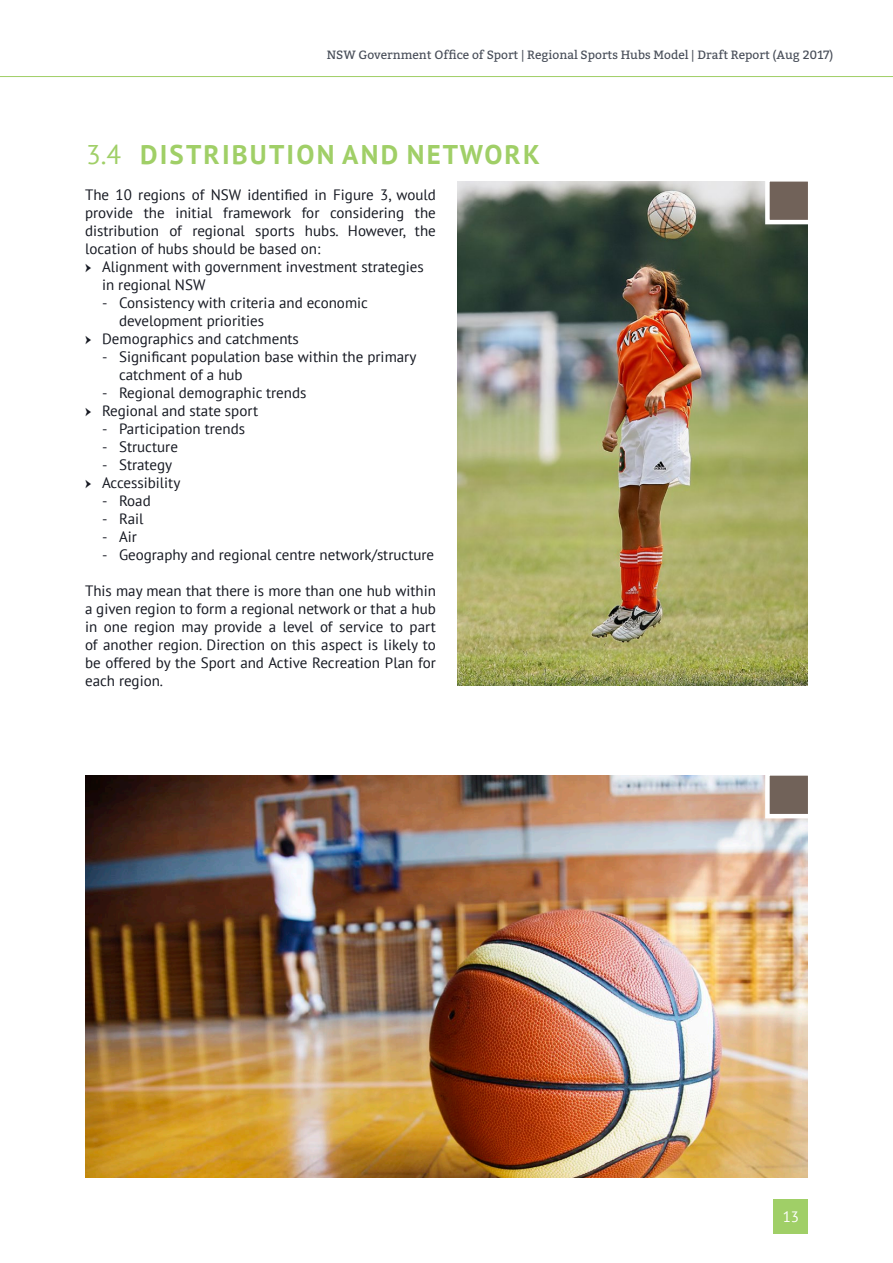
<style>
.page{position:relative;width:893px;height:1263px;background:#fff}
.page>*{position:absolute;margin:0;border:0;box-sizing:border-box;transform-origin:0 0}
.t1{font:700 27px "PT Sans";letter-spacing:.08em;color:#a0cf67}
.t2{font:15px/18px "PT Sans";color:#151821}
.t3{font:15px "PT Sans";color:#fff}
.t4{font:12px "Bitter";color:#474d58}
.s1{font-weight:400}
.s2{font-family:"Minion Pro"}
</style>
<div class="page">
<hr style="left:0;top:76px;width:893px;height:1px;background:#a0cf67">
<div style="left:774px;top:1199px;width:34px;height:34px;background:#a0cf67"></div>
<img style="left:85px;top:776px;width:723px;height:402px">
<img style="left:457px;top:182px;width:351px;height:504px">
<svg style="left:763px;top:775px;width:45px;height:46px"></svg>
<svg style="left:763px;top:181px;width:45px;height:46px;background:#8a8179"></svg>
<p class="t4" style="left:327px;top:46px;width:508px">NSW Government Office of Sport | Regional Sports Hubs Model | Draft Report (Aug 2017)</p>
<p class="t1" style="left:86px;top:136px;width:455px"><span class="s1">3.4</span> DISTRIBUTION AND NETWORK</p>
<p class="t2" style="left:85px;top:185px;width:352px;text-align:justify">The 10 regions of NSW identified in Figure 3, would provide the initial framework for considering the distribution of regional sports hubs. However, the location of hubs should be based on:</p>
<p class="t2" style="left:102px;top:257px;width:323px;text-indent:-17px"><span class="s2">ӹ</span> Alignment with government investment strategies in regional NSW</p>
<p class="t2" style="left:119px;top:293px;width:250px;text-indent:-17px">- Consistency with criteria and economic development priorities</p>
<p class="t2" style="left:85px;top:329px;width:215px"><span class="s2">ӹ</span> Demographics and catchments</p>
<p class="t2" style="left:119px;top:347px;width:299px;text-indent:-17px">- Significant population base within the primary catchment of a hub</p>
<p class="t2" style="left:102px;top:383px;width:206px">- Regional demographic trends</p>
<p class="t2" style="left:85px;top:401px;width:175px"><span class="s2">ӹ</span> Regional and state sport</p>
<p class="t2" style="left:102px;top:419px;width:145px">- Participation trends</p>
<p class="t2" style="left:102px;top:437px;width:77px">- Structure</p>
<p class="t2" style="left:102px;top:455px;width:72px">- Strategy</p>
<p class="t2" style="left:85px;top:473px;width:97px"><span class="s2">ӹ</span> Accessibility</p>
<p class="t2" style="left:102px;top:491px;width:50px">- Road</p>
<p class="t2" style="left:102px;top:509px;width:43px">- Rail</p>
<p class="t2" style="left:102px;top:527px;width:36px">- Air</p>
<p class="t2" style="left:102px;top:545px;width:334px">- Geography and regional centre network/structure</p>
<p class="t2" style="left:85px;top:581px;width:352px;text-align:justify">This may mean that there is more than one hub within a given region to form a regional network or that a hub in one region may provide a level of service to part of another region. Direction on this aspect is likely to be offered by the Sport and Active Recreation Plan for each region.</p>
<p class="t3" style="left:783px;top:1207px;width:18px">13</p>
</div>
